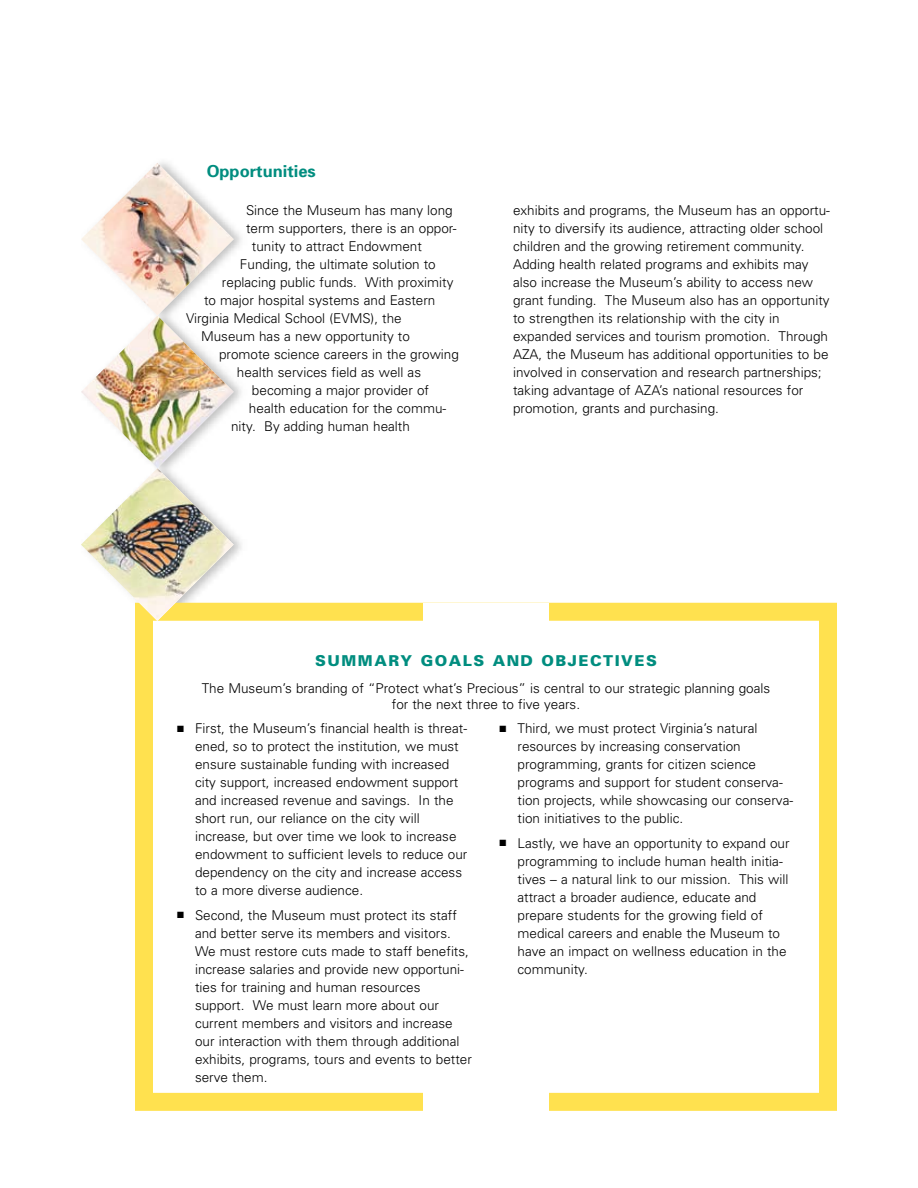
<style>
.page{position:relative;width:918px;height:1188px;background:#fff}
.page>*{position:absolute;margin:0;border:0;box-sizing:border-box;transform-origin:0 0}
.t1{font:700 16.5px "Univers";color:#008d7f}
.t2{font:900 15px "Univers";letter-spacing:.1em;color:#008d7f}
.t3{font:300 13.5px/18px "Univers";color:#000}
</style>
<div class="page">
<div style="left:135px;top:603px;width:702px;height:508px;background:#fff;border:18px solid #ffe14f"></div>
<div style="left:423px;top:603px;width:126px;height:517px;background:#fff"></div>
<img style="left:81px;top:163px;width:153px;height:458px">
<p class="t1" style="left:207px;top:161px;width:111px">Opportunities</p>
<p class="t3" style="left:246px;top:201px;width:208px">Since the Museum has many long</p>
<p class="t3" style="left:246px;top:219px;width:212px">term supporters, there is an oppor-</p>
<p class="t3" style="left:252px;top:237px;width:171px">tunity to attract Endowment</p>
<p class="t3" style="left:240px;top:255px;width:197px">Funding, the ultimate solution to</p>
<p class="t3" style="left:222px;top:273px;width:233px">replacing public funds. With proximity</p>
<p class="t3" style="left:204px;top:291px;width:233px">to major hospital systems and Eastern</p>
<p class="t3" style="left:186px;top:309px;width:217px">Virginia Medical School (EVMS), the</p>
<p class="t3" style="left:201px;top:327px;width:210px">Museum has a new opportunity to</p>
<p class="t3" style="left:219px;top:345px;width:241px">promote science careers in the growing</p>
<p class="t3" style="left:237px;top:363px;width:186px">health services field as well as</p>
<p class="t3" style="left:252px;top:381px;width:179px">becoming a major provider of</p>
<p class="t3" style="left:249px;top:399px;width:199px">health education for the commu-</p>
<p class="t3" style="left:231px;top:417px;width:180px">nity. By adding human health</p>
<p class="t3" style="left:513px;top:201px;width:319px">exhibits and programs, the Museum has an opportu&shy;nity to diversify its audience, attracting older school children and the growing retirement community.<br>Adding health related programs and exhibits may also increase the Museum’s ability to access new grant funding. The Museum also has an opportunity to strengthen its relationship with the city in expanded services and tourism promotion. Through AZA, the Museum has additional opportunities to be involved in conservation and research partnerships; taking advantage of AZA’s national resources for promotion, grants and purchasing.</p>
<p class="t2" style="left:315px;top:652px;width:342px">SUMMARY GOALS AND OBJECTIVES</p>
<p class="t3" style="left:202px;top:680px;width:570px;line-height:16.2px;text-align:center">The Museum’s branding of “Protect what’s Precious” is central to our strategic planning goals for the next three to five years.</p>
<p class="t3" style="left:195px;top:719px;width:274px;text-indent:-18px">■ First, the Museum’s financial health is threat&shy;ened, so to protect the institution, we must ensure sustainable funding with increased city support, increased endowment support and increased revenue and savings. In the short run, our reliance on the city will increase, but over time we look to increase endowment to sufficient levels to reduce our dependency on the city and increase access to a more diverse audience.</p>
<p class="t3" style="left:195px;top:906px;width:278px;text-indent:-18px">■ Second, the Museum must protect its staff and better serve its members and visitors.<br>We must restore cuts made to staff benefits, increase salaries and provide new opportuni&shy;ties for training and human resources support. We must learn more about our current members and visitors and increase our interaction with them through additional exhibits, programs, tours and events to better serve them.</p>
<p class="t3" style="left:518px;top:719px;width:277px;text-indent:-18px">■ Third, we must protect Virginia’s natural resources by increasing conservation programming, grants for citizen science programs and support for student conserva&shy;tion projects, while showcasing our conserva&shy;tion initiatives to the public.</p>
<p class="t3" style="left:518px;top:834px;width:273px;text-indent:-18px">■ Lastly, we have an opportunity to expand our programming to include human health initia&shy;tives – a natural link to our mission. This will attract a broader audience, educate and prepare students for the growing field of medical careers and enable the Museum to have an impact on wellness education in the community.</p>
</div>
